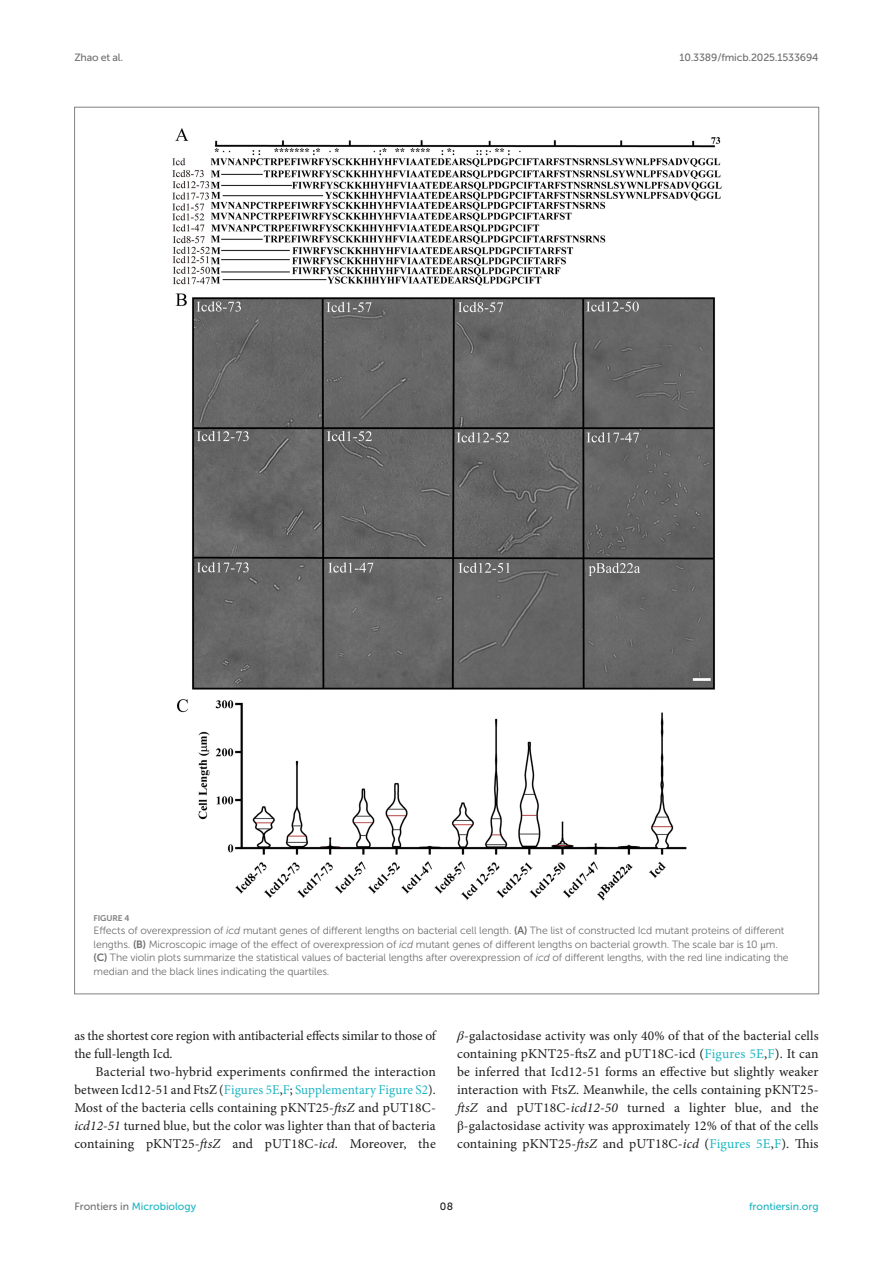
<style>
.page{position:relative;width:893px;height:1263px;background:#fff}
.page>*{position:absolute;margin:0;border:0;box-sizing:border-box;transform-origin:0 0}
.TEXT{font:13.5px/18px "Minion Pro";color:#1b1c1b;text-align:justify}
.FIG_LEG{font:10.5px/13.5px "Museo Sans 300";letter-spacing:-.01em;color:#706f70}
.t1{font:10.5px "Museo Sans 500";color:#1db5c3}
.t2{font:10.5px "Museo Sans 500";letter-spacing:-.015em;color:#706f70}
.t3{font:10.5px "Museo Sans 500";color:#1b1c1b}
.FIG_HD{font:8.25px "Museo Sans 700";letter-spacing:-.01em;color:#7e7f7f}
.s1{font-style:italic}
.s2{font-family:"Museo Sans 700"}
.s3{font-family:"STIX General"}
.s4{color:#1db5c3}
.s5{font-family:"STIX General";font-style:italic}
.s6{color:#706f70}
</style>
<div class="page">
<img style="left:172px;top:128px;width:550px;height:773px">
<p class="t2" style="left:74px;top:52px;width:50px">Zhao et al.</p>
<p class="t2" style="left:679px;top:52px;width:141px">10.3389/fmicb.2025.1533694</p>
<p class="FIG_HD" style="left:94px;top:913px;width:37px">FIGURE 4</p>
<p class="FIG_LEG" style="left:94px;top:924px;width:697px">Effects of overexpression of <span class="s1">icd</span> mutant genes of different lengths on bacterial cell length. <span class="s2">(A)</span> The list of constructed Icd mutant proteins of different lengths. <span class="s2">(B)</span> Microscopic image of the effect of overexpression of <span class="s1">icd</span> mutant genes of different lengths on bacterial growth. The scale bar is 10 <span class="s3">μ</span>m. <span class="s2">(C)</span> The violin plots summarize the statistical values of bacterial lengths after overexpression of <span class="s1">icd</span> of different lengths, with the red line indicating the median and the black lines indicating the quartiles.</p>
<p class="TEXT" style="left:74px;top:1027px;width:363px">as the shortest core region with antibacterial effects similar to those of the full-length Icd.</p>
<p class="TEXT" style="left:74px;top:1063px;width:363px;text-indent:21px">Bacterial two-hybrid experiments confirmed the interaction between Icd12-51 and FtsZ (<span class="s4">Figures 5E</span>,<span class="s4">F</span>; <span class="s4">Supplementary Figure S2</span>).<br>Most of the bacteria cells containing pKNT25-<span class="s1">ftsZ</span> and pUT18C&shy;<span class="s1">icd12-51</span> turned blue, but the color was lighter than that of bacteria containing pKNT25-<span class="s1">ftsZ</span> and pUT18C-<span class="s1">icd</span>. Moreover, the</p>
<p class="TEXT" style="left:457px;top:1027px;width:363px"><span class="s5">β</span>-galactosidase activity was only 40% of that of the bacterial cells containing pKNT25-ftsZ and pUT18C-icd (<span class="s4">Figures 5E</span>,<span class="s4">F</span>). It can be inferred that Icd12-51 forms an effective but slightly weaker interaction with FtsZ. Meanwhile, the cells containing pKNT25- <span class="s1">ftsZ</span> and pUT18C-<span class="s1">icd12-50</span> turned a lighter blue, and the <span class="s3">β</span>-galactosidase activity was approximately 12% of that of the cells containing pKNT25-<span class="s1">ftsZ</span> and pUT18C-<span class="s1">icd</span> (<span class="s4">Figures 5E</span>,<span class="s4">F</span>). This</p>
<p class="t1" style="left:74px;top:1200px;width:123px"><span class="s6">Frontiers in</span> Microbiology</p>
<p class="t3" style="left:440px;top:1200px;width:15px">08</p>
<p class="t1" style="left:749px;top:1200px;width:71px">frontiersin.org</p>
</div>
